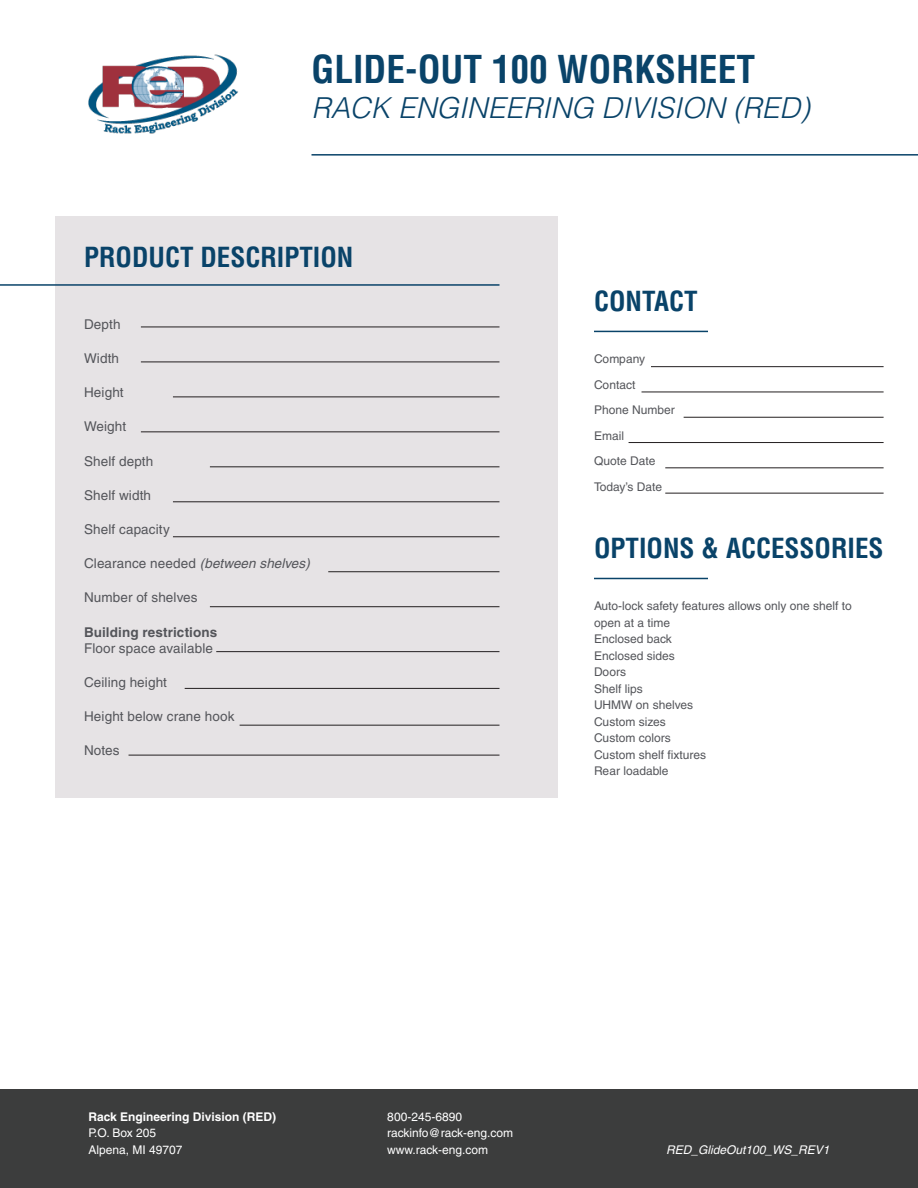
<style>
.page{position:relative;width:918px;height:1188px;background:#fff}
.page>*{position:absolute;margin:0;border:0;box-sizing:border-box;transform-origin:0 0}
.t1{font:700 condensed 37.5px "Helvetica";color:#094369}
.t2{font:italic 300 28.8px "Helvetica";color:#094369}
.t3{font:700 condensed 27px "Helvetica";color:#094369}
.t4{font:13.5px "Helvetica";letter-spacing:.01em;color:#54555a}
.t5{font:700 13.5px/16.2px "Helvetica";letter-spacing:.01em;color:#54555a}
.t6{font:italic 13.5px "Helvetica";letter-spacing:.005em;color:#54555a}
.t7{font:12px/16.5px "Helvetica";color:#54555a}
.t8{font:12px "Helvetica";color:#fff}
.t9{font:700 12px "Helvetica";color:#fff}
.t10{font:italic 12px "Helvetica";color:#fff}
.s1{font-style:normal}
.s2{font-weight:400}
</style>
<div class="page">
<img style="left:88px;top:54px;width:150px;height:80px">
<hr style="left:312px;top:154px;width:606px;height:2px;background:#094369">
<div style="left:0;top:1090px;width:918px;height:98px;background:#3c3d3d"></div>
<div style="left:55px;top:216px;width:502px;height:582px;background:#e6e3e5"></div>
<hr style="left:0;top:284px;width:500px;height:2px;background:#094369">
<hr style="left:594px;top:331px;width:114px;height:1px;background:#094369">
<hr style="left:594px;top:578px;width:114px;height:1px;background:#094369">
<hr style="left:141px;top:327px;width:359px;height:1px;background:#231f20">
<hr style="left:651px;top:366px;width:233px;height:1px;background:#231f20">
<hr style="left:642px;top:392px;width:242px;height:1px;background:#231f20">
<hr style="left:684px;top:417px;width:200px;height:1px;background:#231f20">
<hr style="left:629px;top:442px;width:255px;height:1px;background:#231f20">
<hr style="left:665px;top:467px;width:219px;height:1px;background:#231f20">
<hr style="left:665px;top:493px;width:219px;height:1px;background:#231f20">
<hr style="left:210px;top:466px;width:289px;height:1px;background:#231f20">
<hr style="left:141px;top:362px;width:359px;height:1px;background:#231f20">
<hr style="left:173px;top:501px;width:326px;height:1px;background:#231f20">
<hr style="left:173px;top:536px;width:326px;height:1px;background:#231f20">
<hr style="left:210px;top:606px;width:289px;height:1px;background:#231f20">
<hr style="left:216px;top:651px;width:283px;height:1px;background:#231f20">
<hr style="left:185px;top:688px;width:315px;height:1px;background:#231f20">
<hr style="left:240px;top:725px;width:260px;height:1px;background:#231f20">
<hr style="left:129px;top:755px;width:371px;height:1px;background:#231f20">
<hr style="left:328px;top:571px;width:172px;height:1px;background:#231f20">
<hr style="left:173px;top:397px;width:326px;height:1px;background:#231f20">
<hr style="left:141px;top:431px;width:359px;height:1px;background:#231f20">
<p class="t1" style="left:312px;top:47px;width:445px">GLIDE-OUT 100 WORKSHEET</p>
<p class="t2" style="left:312px;top:89px;width:500px">RACK ENGINEERING DIVISION (RED)</p>
<p class="t3" style="left:84px;top:241px;width:271px">PRODUCT DESCRIPTION</p>
<p class="t4" style="left:84px;top:316px;width:38px">Depth</p>
<p class="t4" style="left:84px;top:351px;width:37px">Width</p>
<p class="t4" style="left:84px;top:385px;width:41px">Height</p>
<p class="t4" style="left:84px;top:419px;width:44px">Weight</p>
<p class="t4" style="left:84px;top:453px;width:71px">Shelf depth</p>
<p class="t4" style="left:84px;top:487px;width:69px">Shelf width</p>
<p class="t4" style="left:84px;top:522px;width:87px">Shelf capacity</p>
<p class="t6" style="left:84px;top:556px;width:227px"><span class="s1">Clearance needed</span> (between shelves)</p>
<p class="t4" style="left:84px;top:590px;width:115px">Number of shelves</p>
<p class="t5" style="left:84px;top:624px;width:135px">Building restrictions<br><span class="s2">Floor space available</span></p>
<p class="t4" style="left:84px;top:675px;width:84px">Ceiling height</p>
<p class="t4" style="left:84px;top:709px;width:152px">Height below crane hook</p>
<p class="t4" style="left:84px;top:743px;width:37px">Notes</p>
<p class="t3" style="left:594px;top:284px;width:105px">CONTACT</p>
<p class="t7" style="left:594px;top:351px;width:53px">Company</p>
<p class="t7" style="left:594px;top:376px;width:43px">Contact</p>
<p class="t7" style="left:594px;top:402px;width:82px">Phone Number</p>
<p class="t7" style="left:594px;top:427px;width:31px">Email</p>
<p class="t7" style="left:594px;top:453px;width:63px">Quote Date</p>
<p class="t7" style="left:594px;top:478px;width:70px">Today’s Date</p>
<p class="t3" style="left:594px;top:531px;width:291px">OPTIONS &amp; ACCESSORIES</p>
<p class="t7" style="left:594px;top:598px;width:259px">Auto-lock safety features allows only one shelf to open at a time<br>Enclosed back</p>
<p class="t7" style="left:594px;top:647px;width:82px">Enclosed sides</p>
<p class="t7" style="left:594px;top:664px;width:34px">Doors</p>
<p class="t7" style="left:594px;top:680px;width:50px">Shelf lips</p>
<p class="t7" style="left:594px;top:697px;width:101px">UHMW on shelves</p>
<p class="t7" style="left:594px;top:713px;width:73px">Custom sizes</p>
<p class="t7" style="left:594px;top:730px;width:78px">Custom colors</p>
<p class="t7" style="left:594px;top:746px;width:114px">Custom shelf fixtures</p>
<p class="t7" style="left:594px;top:763px;width:76px">Rear loadable</p>
<p class="t9" style="left:88px;top:1109px;width:189px">Rack Engineering Division (RED)</p>
<p class="t8" style="left:88px;top:1126px;width:69px">P.O. Box 205</p>
<p class="t8" style="left:88px;top:1143px;width:96px">Alpena, MI 49707</p>
<p class="t10" style="left:666px;top:1143px;width:165px">RED_GlideOut100_WS_REV1</p>
<p class="t8" style="left:387px;top:1110px;width:76px">800-245-6890</p>
<p class="t8" style="left:387px;top:1126px;width:127px">rackinfo@rack-eng.com</p>
<p class="t8" style="left:387px;top:1143px;width:102px">www.rack-eng.com</p>
</div>
